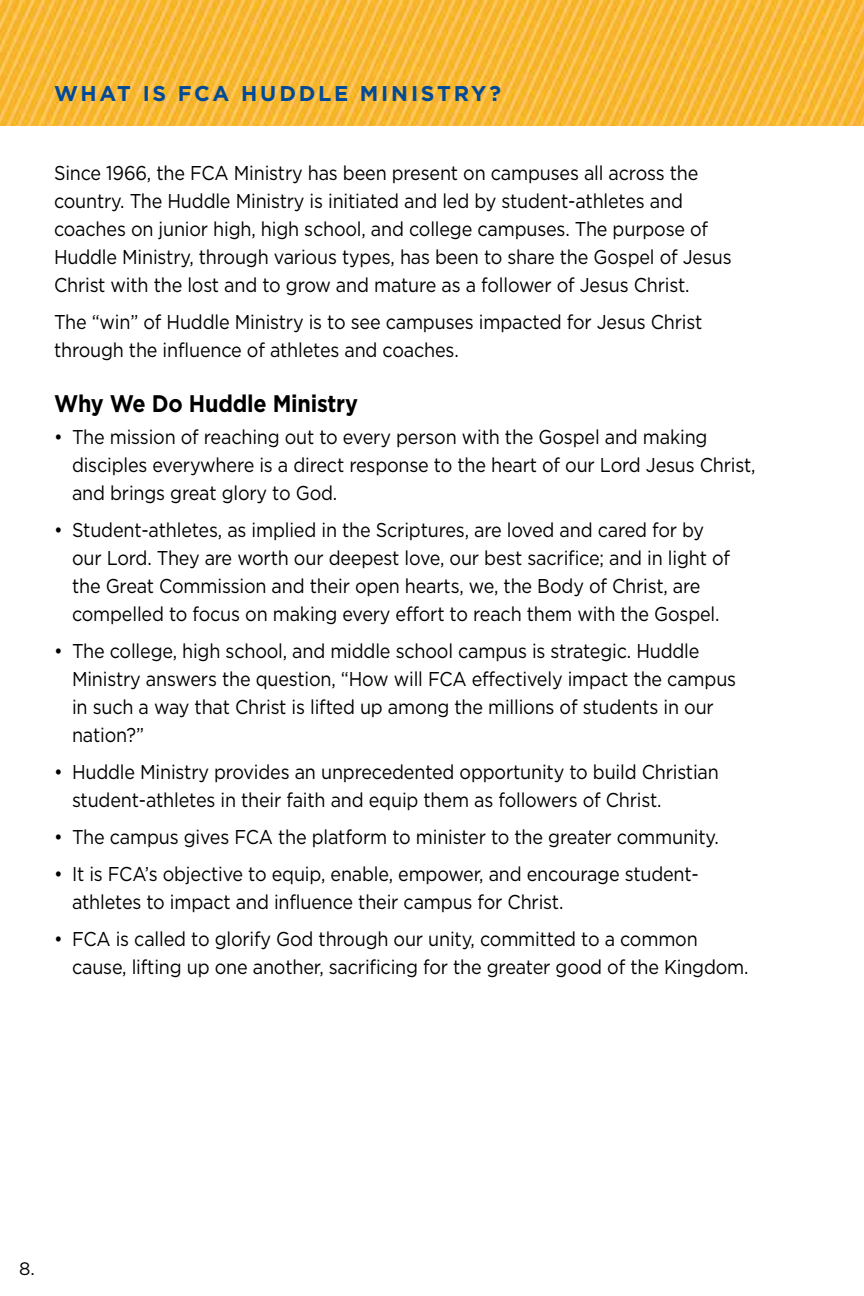
<style>
.page{position:relative;width:864px;height:1296px;background:#fff}
.page>*{position:absolute;margin:0;border:0;box-sizing:border-box;transform-origin:0 0}
.t1{font:700 24px "Gotham HTF";letter-spacing:-.01em;color:#000;scale:.9 1}
.t2{font:700 21.4px "Gotham HTF";letter-spacing:.125em;color:#004a98}
.t3{font:20px/28px "Gotham HTF";letter-spacing:-.01em;color:#000;scale:.9 1}
.t4{font:18px "Gotham HTF";color:#000}
</style>
<div class="page">
<img style="left:0;top:0;width:864px;height:126px">
<p class="t2" style="left:54px;top:81px;width:449px">WHAT IS FCA HUDDLE MINISTRY?</p>
<p class="t3" style="left:54px;top:159px;width:755px">Since 1966, the FCA Ministry has been present on campuses all across the country. The Huddle Ministry is initiated and led by student-athletes and coaches on junior high, high school, and college campuses. The purpose of Huddle Ministry, through various types, has been to share the Gospel of Jesus Christ with the lost and to grow and mature as a follower of Jesus Christ.</p>
<p class="t3" style="left:54px;top:308px;width:722px">The “win” of Huddle Ministry is to see campuses impacted for Jesus Christ through the influence of athletes and coaches.</p>
<p class="t1" style="left:54px;top:390px;width:339px">Why We Do Huddle Ministry</p>
<p class="t3" style="left:72px;top:423px;width:761px;text-indent:-18px">• The mission of reaching out to every person with the Gospel and making disciples everywhere is a direct response to the heart of our Lord Jesus Christ, and brings great glory to God.</p>
<p class="t3" style="left:72px;top:516px;width:733px;text-indent:-18px">• Student-athletes, as implied in the Scriptures, are loved and cared for by our Lord. They are worth our deepest love, our best sacrifice; and in light of the Great Commission and their open hearts, we, the Body of Christ, are compelled to focus on making every effort to reach them with the Gospel.</p>
<p class="t3" style="left:72px;top:637px;width:740px;text-indent:-18px">• The college, high school, and middle school campus is strategic. Huddle Ministry answers the question, “How will FCA effectively impact the campus in such a way that Christ is lifted up among the millions of students in our nation?”</p>
<p class="t3" style="left:72px;top:758px;width:720px;text-indent:-18px">• Huddle Ministry provides an unprecedented opportunity to build Christian student-athletes in their faith and equip them as followers of Christ.</p>
<p class="t3" style="left:54px;top:823px;width:740px">• The campus gives FCA the platform to minister to the greater community.</p>
<p class="t3" style="left:72px;top:860px;width:698px;text-indent:-18px">• It is FCA’s objective to equip, enable, empower, and encourage student&shy;athletes to impact and influence their campus for Christ.</p>
<p class="t3" style="left:72px;top:925px;width:753px;text-indent:-18px">• FCA is called to glorify God through our unity, committed to a common cause, lifting up one another, sacrificing for the greater good of the Kingdom.</p>
<p class="t4" style="left:19px;top:1259px;width:17px">8.</p>
</div>
